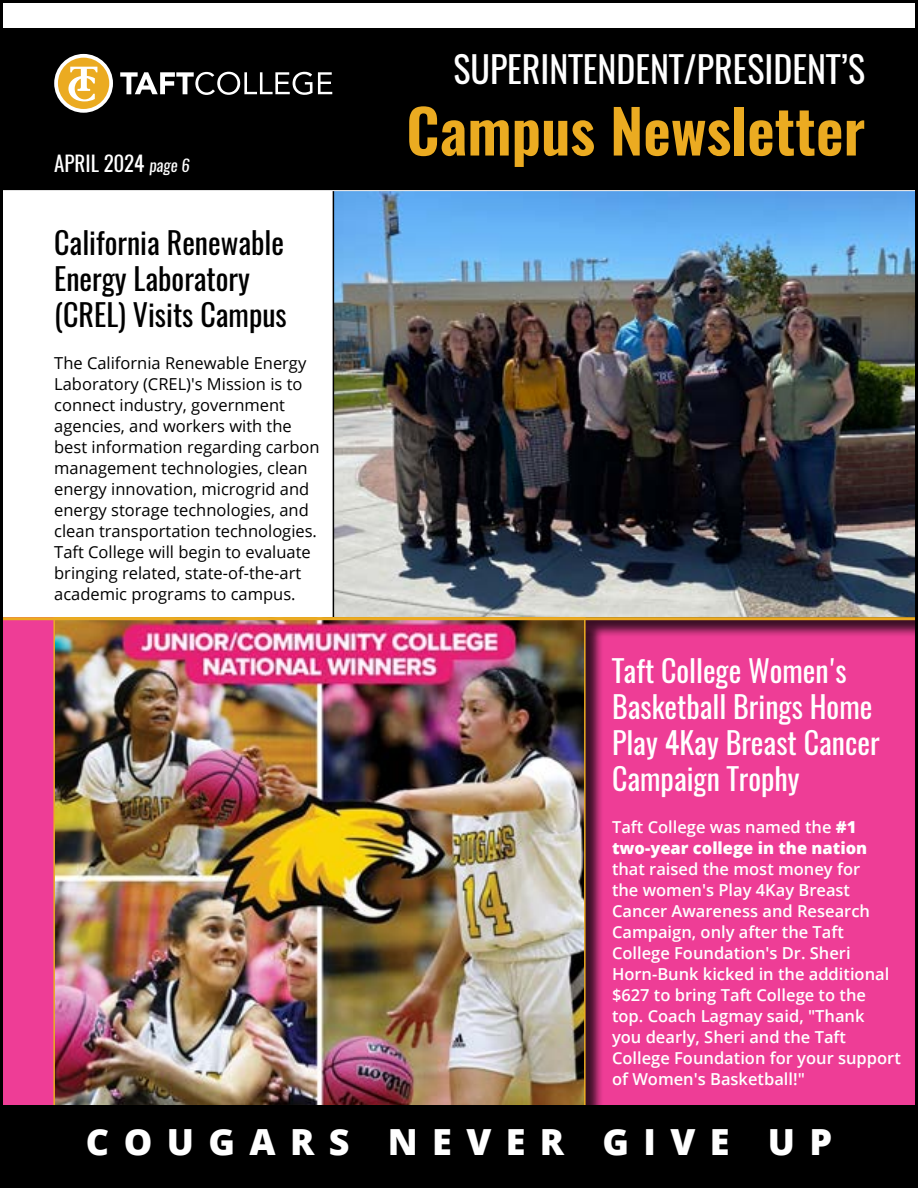
<style>
.page{position:relative;width:918px;height:1188px;background:#fff}
.page>*{position:absolute;margin:0;border:0;box-sizing:border-box;transform-origin:0 0}
.t1{font:600 60px "Oswald";color:#ebab21}
.t2{font:36px "Oswald";color:#fff}
.t3{font:800 36px "Open Sans";letter-spacing:.4em;color:#fff}
.t4{font:30px/36px "Oswald";color:#fff}
.t5{font:30px/36px "Oswald";color:#000}
.t6{font:21px "Oswald";color:#fff}
.t7{font:16.5px/21px "Open Sans";color:#000}
.t8{font:600 16.5px/21px "Open Sans";color:#fff}
.t9{font:800 16.5px/21px "Open Sans";color:#fff}
.s1{font-style:italic;font-size:16.5px}
.s2{font-weight:600}
</style>
<div class="page">
<div style="left:0;top:617px;width:918px;height:571px;background:#ee3d96"></div>
<div style="left:335px;top:189px;width:583px;height:449px;background:#000;opacity:.75"></div>
<img style="left:333px;top:191px;width:581px;height:426px">
<div style="left:56px;top:620px;width:547px;height:505px;background:#000;opacity:.75"></div>
<img style="left:56px;top:620px;width:527px;height:483px">
<div style="left:0;top:28px;width:918px;height:162px;background:#000"></div>
<svg style="left:120px;top:72px;width:192px;height:23px"></svg>
<svg style="left:318px;top:72px;width:14px;height:22px"></svg>
<svg style="left:54px;top:54px;width:59px;height:59px"></svg>
<hr style="left:0;top:190px;width:918px;height:1px;background:#fff">
<div style="left:0;top:1106px;width:918px;height:82px;background:#000"></div>
<hr style="left:0;top:617px;width:918px;height:3px;background:#ebab21">
<p class="t6" style="left:54px;top:149px;width:137px">APRIL 2024 <span class="s1">page 6</span></p>
<h3 class="t5" style="left:54px;top:225px;width:234px">California Renewable<br>Energy Laboratory (CREL) Visits Campus</h3>
<p class="t7" style="left:54px;top:352px;width:267px">The California Renewable Energy Laboratory (CREL)'s Mission is to connect industry, government agencies, and workers with the best information regarding carbon management technologies, clean energy innovation, microgrid and energy storage technologies, and clean transportation technologies.<br>Taft College will begin to evaluate bringing related, state-of-the-art academic programs to campus.</p>
<h2 class="t2" style="left:453px;top:44px;width:413px">SUPERINTENDENT/PRESIDENT’S</h2>
<h1 class="t1" style="left:406px;top:89px;width:460px">Campus Newsletter</h1>
<h3 class="t4" style="left:612px;top:653px;width:269px">Taft College Women's<br>Basketball Brings Home<br>Play 4Kay Breast Cancer<br>Campaign Trophy</h3>
<p class="t9" style="left:612px;top:816px;width:257px"><span class="s2">Taft College was named the</span> #1 two-year college in the nation</p>
<p class="t8" style="left:612px;top:858px;width:290px">that raised the most money for<br>the women's Play 4Kay Breast<br>Cancer Awareness and Research<br>Campaign, only after the Taft<br>College Foundation's Dr. Sheri<br>Horn-Bunk kicked in the additional $627 to bring Taft College to the top. Coach Lagmay said, "Thank<br>you dearly, Sheri and the Taft<br>College Foundation for your support of Women's Basketball!"</p>
<h2 class="t3" style="left:86px;top:1114px;width:748px">COUGARS NEVER GIVE UP</h2>
</div>
